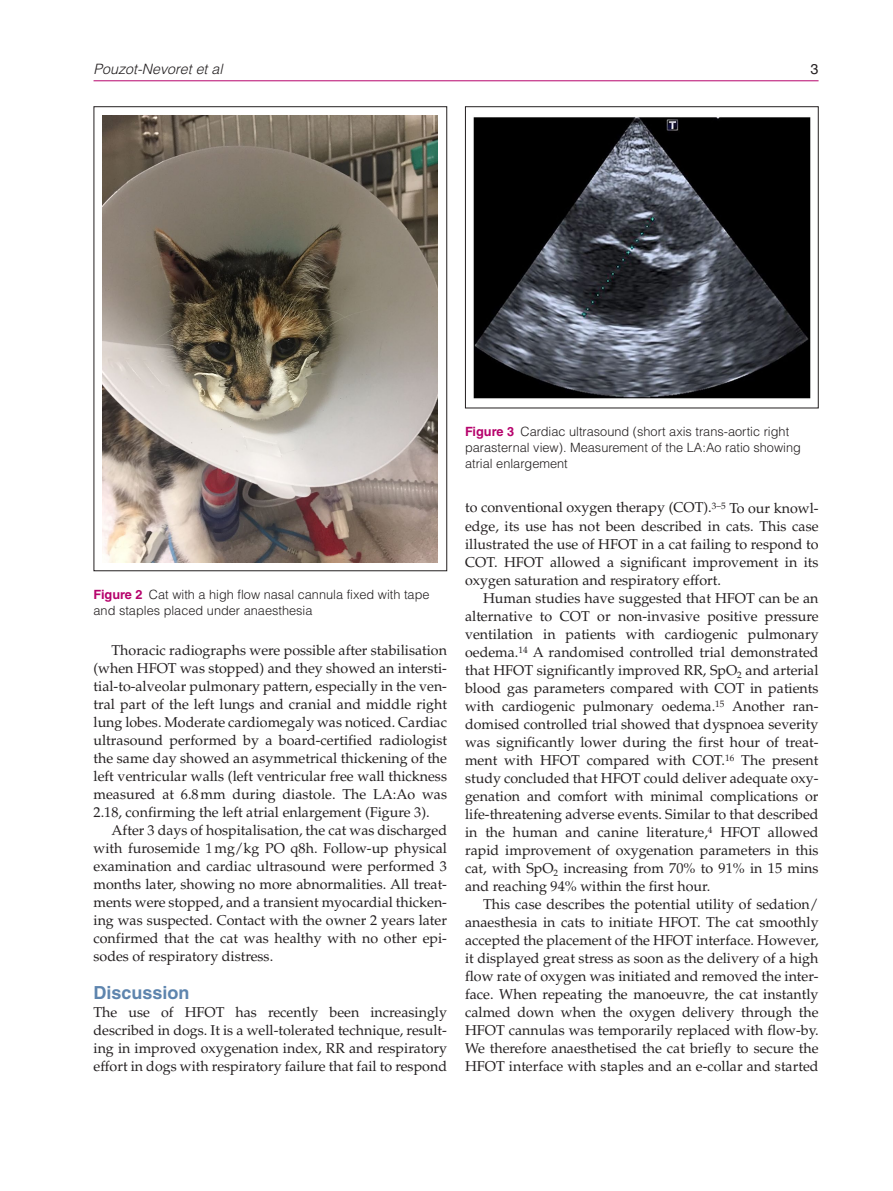
<style>
.page{position:relative;width:893px;height:1191px;background:#fff}
.page>*{position:absolute;margin:0;border:0;box-sizing:border-box;transform-origin:0 0}
.t1{font:700 18px "Helvetica LT Std";color:#5e85ae}
.t2{font:14.25px/18px "Palatino LT Std";color:#231f20;text-align:justify}
.t3{font:italic 300 14.25px "Helvetica LT Std";color:#231f20}
.t4{font:14.25px "Helvetica LT Std";color:#231f20}
.t5{font:300 12.75px/15.8px "Helvetica LT Std";color:#231f20}
.s1{font-weight:700;color:#b6036c}
</style>
<div class="page">
<hr style="left:94px;top:80px;width:725px;height:1px;background:#b6036c">
<img style="left:103px;top:115px;width:335px;height:447px">
<img style="left:473px;top:117px;width:338px;height:282px">
<div style="left:465px;top:106px;width:354px;height:302px;border:1px solid #231f20"></div>
<p class="t3" style="left:94px;top:60px;width:131px">Pouzot-Nevoret et al</p>
<p class="t4" style="left:811px;top:61px;width:9px">3</p>
<p class="t5" style="left:94px;top:586px;width:338px"><span class="s1">Figure 2</span> Cat with a high flow nasal cannula fixed with tape and staples placed under anaesthesia</p>
<p class="t2" style="left:94px;top:641px;width:355px;text-indent:18px">Thoracic radiographs were possible after stabilisation (when HFOT was stopped) and they showed an intersti&shy;tial-to-alveolar pulmonary pattern, especially in the ven&shy;tral part of the left lungs and cranial and middle right lung lobes. Moderate cardiomegaly was noticed. Cardiac ultrasound performed by a board-certified radiologist the same day showed an asymmetrical thickening of the left ventricular walls (left ventricular free wall thickness measured at 6.8mm during diastole. The LA:Ao was 2.18, confirming the left atrial enlargement (Figure 3).</p>
<p class="t2" style="left:94px;top:821px;width:355px;text-indent:18px">After 3 days of hospitalisation, the cat was discharged with furosemide 1mg/kg PO q8h. Follow-up physical examination and cardiac ultrasound were performed 3 months later, showing no more abnormalities. All treat&shy;ments were stopped, and a transient myocardial thicken&shy;ing was suspected. Contact with the owner 2 years later confirmed that the cat was healthy with no other epi&shy;sodes of respiratory distress.</p>
<p class="t1" style="left:94px;top:981px;width:98px">Discussion</p>
<p class="t2" style="left:94px;top:1003px;width:355px">The use of HFOT has recently been increasingly described in dogs. It is a well-tolerated technique, result&shy;ing in improved oxygenation index, RR and respiratory effort in dogs with respiratory failure that fail to respond</p>
<p class="t5" style="left:465px;top:423px;width:337px"><span class="s1">Figure 3</span> Cardiac ultrasound (short axis trans-aortic right parasternal view). Measurement of the LA:Ao ratio showing atrial enlargement</p>
<p class="t2" style="left:465px;top:499px;width:355px">to conventional oxygen therapy (COT).<sup>3–5</sup> To our knowl&shy;edge, its use has not been described in cats. This case illustrated the use of HFOT in a cat failing to respond to COT. HFOT allowed a significant improvement in its oxygen saturation and respiratory effort.</p>
<p class="t2" style="left:465px;top:589px;width:355px;text-indent:18px">Human studies have suggested that HFOT can be an alternative to COT or non-invasive positive pressure ventilation in patients with cardiogenic pulmonary oedema.<sup>14</sup> A randomised controlled trial demonstrated that HFOT significantly improved RR, SpO<sub>2</sub> and arterial blood gas parameters compared with COT in patients with cardiogenic pulmonary oedema.<sup>15</sup> Another ran&shy;domised controlled trial showed that dyspnoea severity was significantly lower during the first hour of treat&shy;ment with HFOT compared with COT.<sup>16</sup> The present study concluded that HFOT could deliver adequate oxy&shy;genation and comfort with minimal complications or life-threatening adverse events. Similar to that described in the human and canine literature,<sup>4</sup> HFOT allowed rapid improvement of oxygenation parameters in this cat, with SpO<sub>2</sub> increasing from 70% to 91% in 15 mins and reaching 94% within the first hour.</p>
<p class="t2" style="left:465px;top:895px;width:355px;text-indent:18px">This case describes the potential utility of sedation/ anaesthesia in cats to initiate HFOT. The cat smoothly accepted the placement of the HFOT interface. However, it displayed great stress as soon as the delivery of a high flow rate of oxygen was initiated and removed the inter&shy;face. When repeating the manoeuvre, the cat instantly calmed down when the oxygen delivery through the HFOT cannulas was temporarily replaced with flow-by.<br>We therefore anaesthetised the cat briefly to secure the HFOT interface with staples and an e-collar and started</p>
</div>
